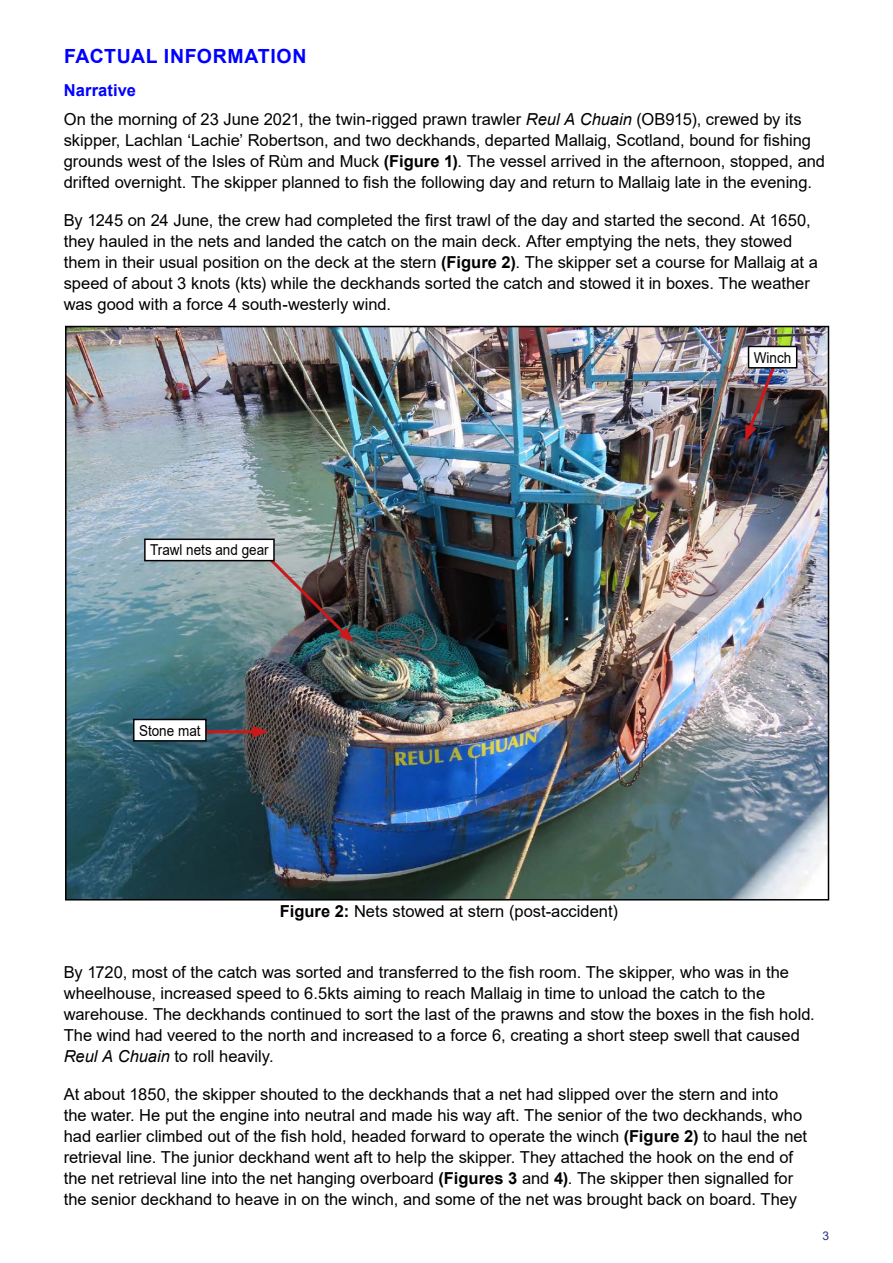
<style>
.page{position:relative;width:893px;height:1263px;background:#fff}
.page>*{position:absolute;margin:0;border:0;box-sizing:border-box;transform-origin:0 0}
._2_0_Main_header{font:19.5px "Arial Bold MT2";letter-spacing:.035em;color:#00f}
._3_0_Main_Body_Text{font:16.5px/21px "Arial MT2";color:#000}
._3_0_Main_Body_Text-2{font:16.5px/21px "Arial";color:#000}
._2_1_Sub_Header{font:16.5px "Arial Bold MT2";letter-spacing:.005em;color:#00f}
.t1{font:15px "Arial MT2";color:#000;scale:.9 1}
.t2{font:12px "Arial MT2";color:#283583}
.s1{font-family:"Arial MT2"}
.s2{font-style:italic}
.s3{font-family:"Arial Bold MT2"}
.s4{font-family:"Arial"}
.s5{font-family:"Arial";font-style:italic}
</style>
<div class="page">
<img style="left:68px;top:329px;width:758px;height:568px">
<img style="left:258px;top:547px;width:96px;height:96px">
<div style="left:145px;top:539px;width:129px;height:22px;background:#fff"></div>
<div style="left:144px;top:538px;width:131px;height:23px;border:2px solid #000"></div>
<hr style="left:200px;top:730px;width:58px;height:3px;background:#cd1719">
<svg style="left:253px;top:726px;width:16px;height:12px"></svg>
<div style="left:134px;top:719px;width:72px;height:22px;background:#fff"></div>
<div style="left:133px;top:719px;width:74px;height:23px;border:2px solid #000"></div>
<img style="left:745px;top:355px;width:35px;height:86px">
<div style="left:748px;top:346px;width:49px;height:22px;background:#fff"></div>
<div style="left:748px;top:346px;width:49px;height:23px;border:2px solid #000"></div>
<h1 class="_2_0_Main_header" style="left:64px;top:43px;width:244px">FACTUAL INFORMATION</h1>
<h2 class="_2_1_Sub_Header" style="left:64px;top:78px;width:74px">Narrative</h2>
<p class="_3_0_Main_Body_Text-2" style="left:64px;top:109px;width:763px"><span class="s1">On the morning of 23 June 2021, the twin-rigged prawn trawler</span> <span class="s2">Reul A Chuain</span> <span class="s1">(OB915), crewed by its </span>skipper, Lachlan ‘Lachie’ Robertson, and two deckhands, departed Mallaig, Scotland, bound for fishing <span class="s1">grounds west of the Isles of Rùm and Muck</span> <span class="s3">(Figure 1)</span><span class="s1">. The vessel arrived in the afternoon, stopped, and </span>drifted overnight. The skipper planned to fish the following day and return to Mallaig late in the evening.</p>
<p class="_3_0_Main_Body_Text" style="left:64px;top:210px;width:756px"><span class="s4">By 1245 on 24 June, the crew had completed the first trawl of the day and started the second. At 1650, </span>they hauled in the nets and landed the catch on the main deck. After emptying the nets, they stowed them in their usual position on the deck at the stern <span class="s3">(Figure 2)</span>. The skipper set a course for Mallaig at a speed of about 3 knots (kts) while the deckhands sorted the catch and stowed it in boxes. The weather was good with a force 4 south-westerly wind.</p>
<p class="t1" style="left:150px;top:540px;width:133px">Trawl nets and gear</p>
<p class="t1" style="left:139px;top:720px;width:70px">Stone mat</p>
<p class="_3_0_Main_Body_Text" style="left:280px;top:901px;width:340px"><span class="s3">Figure 2:</span> Nets stowed at stern (post-accident)</p>
<p class="t1" style="left:754px;top:347px;width:43px">Winch</p>
<p class="_3_0_Main_Body_Text" style="left:64px;top:962px;width:753px"><span class="s4">By 1720, most of the catch was sorted and transferred to the fish room. The skipper, who was in the </span>wheelhouse, increased speed to 6.5kts aiming to reach Mallaig in time to unload the catch to the <span class="s4">warehouse. The deckhands continued to sort the last of the prawns and stow the boxes in the fish hold.<br></span>The wind had veered to the north and increased to a force 6, creating a short steep swell that caused <span class="s5">Reul A Chuain</span> to roll heavily.</p>
<p class="_3_0_Main_Body_Text" style="left:64px;top:1084px;width:745px">At about 1850, the skipper shouted to the deckhands that a net had slipped over the stern and into<br>the water. He put the engine into neutral and made his way aft. The senior of the two deckhands, who <span class="s4">had earlier climbed out of the fish hold, headed forward to operate the winch</span> <span class="s3">(Figure 2)</span> to haul the net retrieval line. The junior deckhand went aft to help the skipper. They attached the hook on the end of the net retrieval line into the net hanging overboard <span class="s3">(Figures 3</span> and <span class="s3">4)</span>. The skipper then signalled for the senior deckhand to heave in on the winch, and some of the net was brought back on board. They</p>
<p class="t2" style="left:822px;top:1228px;width:8px">3</p>
</div>
